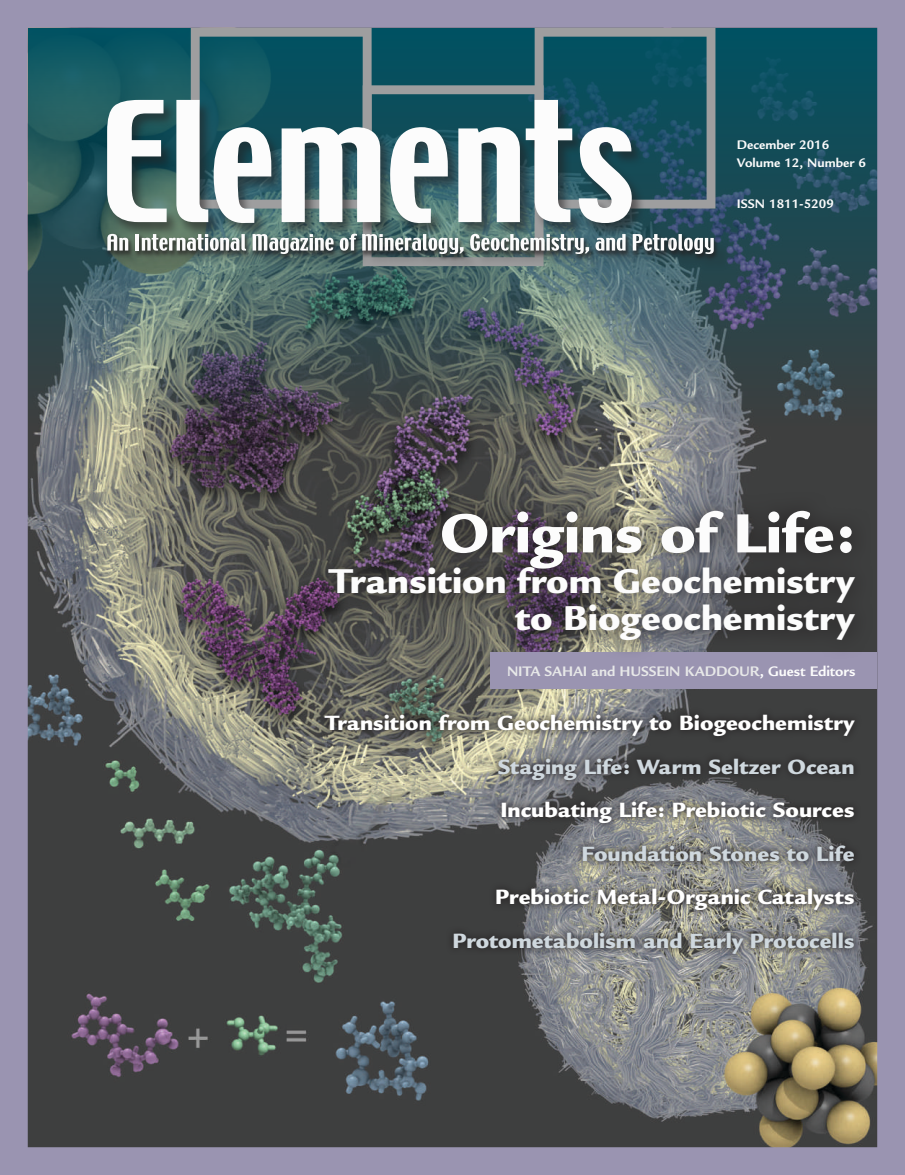
<style>
.page{position:relative;width:905px;height:1175px;background:#fff}
.page>*{position:absolute;margin:0;border:0;box-sizing:border-box;transform-origin:0 0}
.t1{font:900 60px "Legacy Sans";color:#fcfcfc}
.t2{font:900 37.5px/37.5px "Legacy Sans";color:#fcfcfc;text-align:right}
.t3{font:900 22.5px "Legacy Sans";color:#fff}
.t4{font:900 22.5px "Legacy Sans";color:#cfd8de}
.t5{font:700 15px "Legacy Sans";letter-spacing:-.01em;color:#e7e8e8}
.t6{font:700 13.5px/18px "Legacy Sans";color:#fcfcfc}
.s1{color:#fcfcfc}
</style>
<div class="page">
<img style="left:0;top:0;width:904px;height:1174px">
<div style="left:110px;top:236px;width:622px;height:36px;background:#231f20;opacity:.25"></div>
<div style="left:104px;top:232px;width:19px;height:26px;background:#231f20;opacity:.75"></div>
<div style="left:702px;top:236px;width:17px;height:25px;background:#231f20;opacity:.75"></div>
<svg style="left:107px;top:28px;width:608px;height:238px"></svg>
<div style="left:490px;top:652px;width:387px;height:36px;background:#9a94b1"></div>
<div style="left:317px;top:706px;width:545px;height:255px;background:#231f20;opacity:.85"></div>
<svg style="left:310px;top:492px;width:563px;height:168px;background:#545253"></svg>
<p class="t6" style="left:736px;top:136px;width:131px">December 2016<br>Volume 12, Number 6</p>
<p class="t6" style="left:736px;top:195px;width:98px">ISSN 1811-5209</p>
<h1 class="t1" style="left:440px;top:497px;width:416px">Origins of Life:</h1>
<h2 class="t2" style="left:329px;top:562px;width:526px">Transition from Geochemistry to Biogeochemistry</h2>
<p class="t5" style="left:507px;top:662px;width:350px">NITA SAHAI and HUSSEIN KADDOUR<span class="s1">, Guest Editors</span></p>
<p class="t3" style="left:325px;top:710px;width:531px">Transition from Geochemistry to Biogeochemistry</p>
<p class="t4" style="left:497px;top:753px;width:358px">Staging Life: Warm Seltzer Ocean</p>
<p class="t3" style="left:500px;top:797px;width:356px">Incubating Life: Prebiotic Sources</p>
<p class="t4" style="left:581px;top:840px;width:274px">Foundation Stones to Life</p>
<p class="t3" style="left:495px;top:884px;width:361px">Prebiotic Metal-Organic Catalysts</p>
<p class="t4" style="left:452px;top:927px;width:403px">Protometabolism and Early Protocells</p>
</div>
